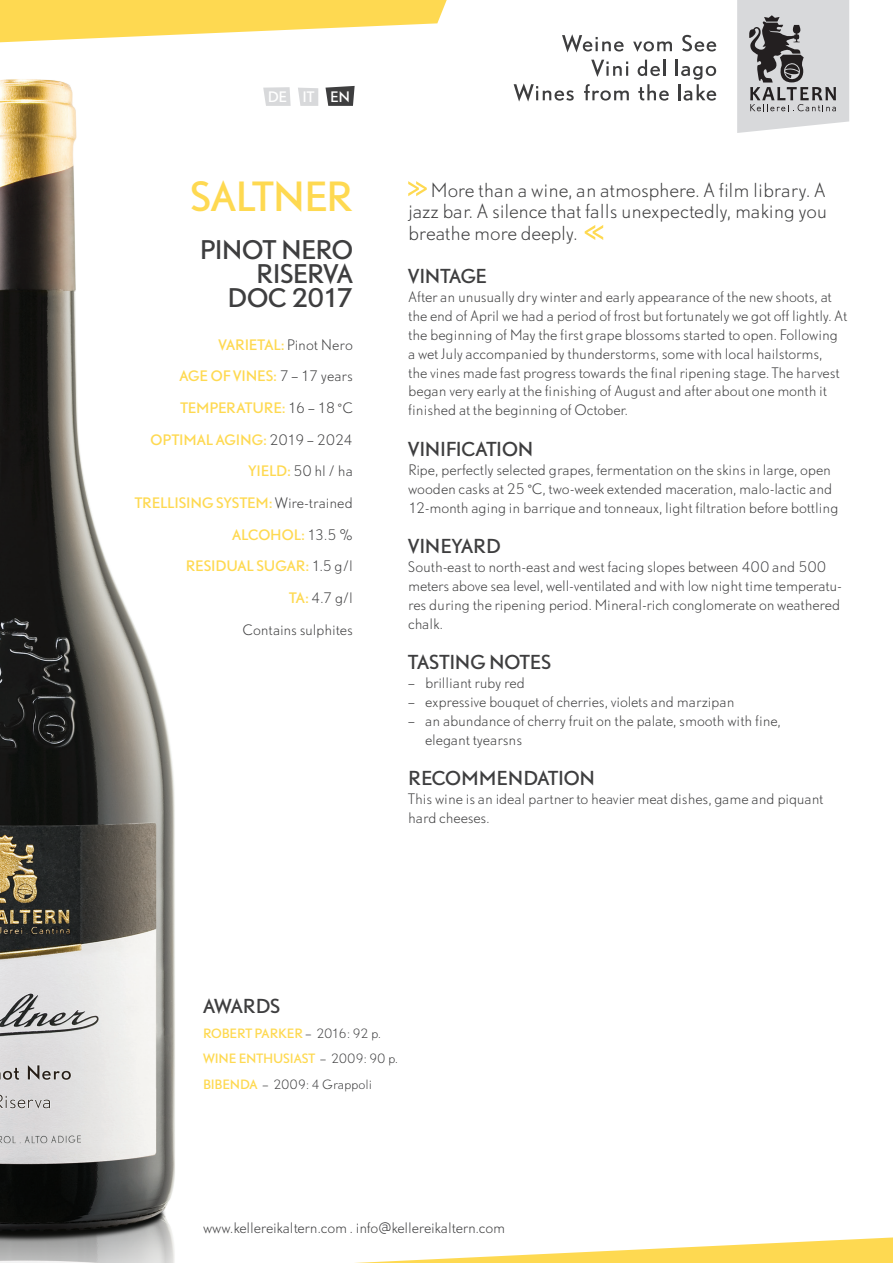
<style>
.page{position:relative;width:893px;height:1263px;background:#fff}
.page>*{position:absolute;margin:0;border:0;box-sizing:border-box;transform-origin:0 0}
.t1{font:37.5px "DTL Nobel T";letter-spacing:-.025em;color:#fed951}
.t2{font:24px/24px "DTL Nobel T";letter-spacing:-.03em;color:#3e3e3f;text-align:right}
.t3{font:300 18px/21.6px "DTL Nobel T";letter-spacing:-.01em;color:#3e3e3f;text-align:justify}
.t4{font:18px "DTL Nobel T";letter-spacing:-.01em;color:#3e3e3f}
.t5{font:300 13.5px/18.9px "DTL Nobel T";letter-spacing:-.01em;color:#3e3e3f}
.t6{font:13.5px "DTL Nobel T";letter-spacing:-.005em;color:#fed951}
.t7{font:13.5px "DTL Nobel T";color:#fff}
.t8{font:300 12px/25.3px "DTL Nobel T";letter-spacing:-.015em;color:#3e3e3f}
.s1{font-weight:300;color:#3e3e3f}
.s2{font-weight:400;color:#fed951}
</style>
<div class="page">
<svg style="left:0;top:0;width:447px;height:42px"></svg>
<svg style="left:355px;top:1237px;width:538px;height:26px"></svg>
<svg style="left:263px;top:87px;width:28px;height:19px"></svg>
<svg style="left:298px;top:88px;width:20px;height:18px"></svg>
<svg style="left:325px;top:86px;width:30px;height:20px"></svg>
<svg style="left:562px;top:34px;width:62px;height:18px"></svg>
<svg style="left:633px;top:41px;width:39px;height:11px"></svg>
<svg style="left:682px;top:35px;width:34px;height:17px"></svg>
<svg style="left:591px;top:60px;width:37px;height:17px"></svg>
<svg style="left:638px;top:60px;width:27px;height:16px"></svg>
<svg style="left:514px;top:83px;width:60px;height:19px"></svg>
<svg style="left:584px;top:84px;width:45px;height:17px"></svg>
<svg style="left:638px;top:84px;width:31px;height:17px"></svg>
<svg style="left:676px;top:60px;width:40px;height:41px"></svg>
<svg style="left:737px;top:0;width:112px;height:133px;background:#bbbbbd"></svg>
<svg style="left:408px;top:181px;width:19px;height:15px"></svg>
<svg style="left:585px;top:225px;width:18px;height:15px"></svg>
<img style="left:0;top:79px;width:175px;height:1184px">
<p class="t7" style="left:268px;top:87px;width:84px">DE IT EN</p>
<h1 class="t1" style="left:190px;top:170px;width:164px">SALTNER</h1>
<h2 class="t2" style="left:200px;top:237px;width:155px">PINOT NERO<br>RISERVA<br>DOC 2017</h2>
<p class="t6" style="left:218px;top:335px;width:136px">VARIETAL: <span class="s1">Pinot Nero</span></p>
<p class="t6" style="left:179px;top:367px;width:175px">AGE OF VINES: <span class="s1">7 – 17 years</span></p>
<p class="t6" style="left:180px;top:398px;width:174px">TEMPERATURE: <span class="s1">16 – 18 °C</span></p>
<p class="t6" style="left:151px;top:430px;width:204px">OPTIMAL AGING: <span class="s1">2019 – 2024</span></p>
<p class="t5" style="left:249px;top:461px;width:106px"><span class="s2">YIELD:</span> 50 hl / ha</p>
<p class="t6" style="left:135px;top:493px;width:220px">TRELLISING SYSTEM: <span class="s1">Wire-trained</span></p>
<p class="t6" style="left:232px;top:525px;width:122px">ALCOHOL: <span class="s1">13.5 %</span></p>
<p class="t6" style="left:186px;top:557px;width:169px">RESIDUAL SUGAR: <span class="s1">1.5 g/l</span></p>
<p class="t5" style="left:289px;top:588px;width:65px"><span class="s2">TA:</span> 4.7 g/l</p>
<p class="t5" style="left:242px;top:620px;width:112px">Contains sulphites</p>
<h3 class="t3" style="left:408px;top:179px;width:421px;text-indent:22px">More than a wine, an atmosphere. A film library. A jazz bar. A silence that falls unexpectedly, making you breathe more deeply.</h3>
<h3 class="t4" style="left:408px;top:264px;width:80px">VINTAGE</h3>
<p class="t5" style="left:408px;top:287px;width:441px">After an unusually dry winter and early appearance of the new shoots, at the end of April we had a period of frost but fortunately we got off lightly. At the beginning of May the first grape blossoms started to open. Following a wet July accompanied by thunderstorms, some with local hailstorms,<br>the vines made fast progress towards the final ripening stage. The harvest began very early at the finishing of August and after about one month it finished at the beginning of October.</p>
<h3 class="t4" style="left:408px;top:436px;width:127px">VINIFICATION</h3>
<p class="t5" style="left:408px;top:460px;width:432px">Ripe, perfectly selected grapes, fermentation on the skins in large, open wooden casks at 25 °C, two-week extended maceration, malo-lactic and<br>12-month aging in barrique and tonneaux, light filtration before bottling</p>
<h3 class="t4" style="left:408px;top:534px;width:94px">VINEYARD</h3>
<p class="t5" style="left:408px;top:557px;width:435px">South-east to north-east and west facing slopes between 400 and 500 meters above sea level, well-ventilated and with low night time temperatu&shy;res during the ripening period. Mineral-rich conglomerate on weathered chalk.</p>
<h3 class="t4" style="left:408px;top:650px;width:145px">TASTING NOTES</h3>
<p class="t5" style="left:408px;top:673px;width:118px">– brilliant ruby red</p>
<p class="t5" style="left:408px;top:692px;width:328px">– expressive bouquet of cherries, violets and marzipan</p>
<p class="t5" style="left:425px;top:711px;width:357px;text-indent:-17px">– an abundance of cherry fruit on the palate, smooth with fine, elegant tyearsns</p>
<h3 class="t4" style="left:408px;top:766px;width:188px">RECOMMENDATION</h3>
<p class="t5" style="left:408px;top:789px;width:417px">This wine is an ideal partner to heavier meat dishes, game and piquant hard cheeses.</p>
<h3 class="t4" style="left:203px;top:993px;width:79px">AWARDS</h3>
<p class="t8" style="left:203px;top:1021px;width:196px"><span class="s2">ROBERT PARKER</span> – 2016: 92 p.<br><span class="s2">WINE ENTHUSIAST</span> – 2009: 90 p.<br><span class="s2">BIBENDA</span> – 2009: 4 Grappoli</p>
<p class="t5" style="left:203px;top:1218px;width:304px">www.kellereikaltern.com . info@kellereikaltern.com</p>
</div>
